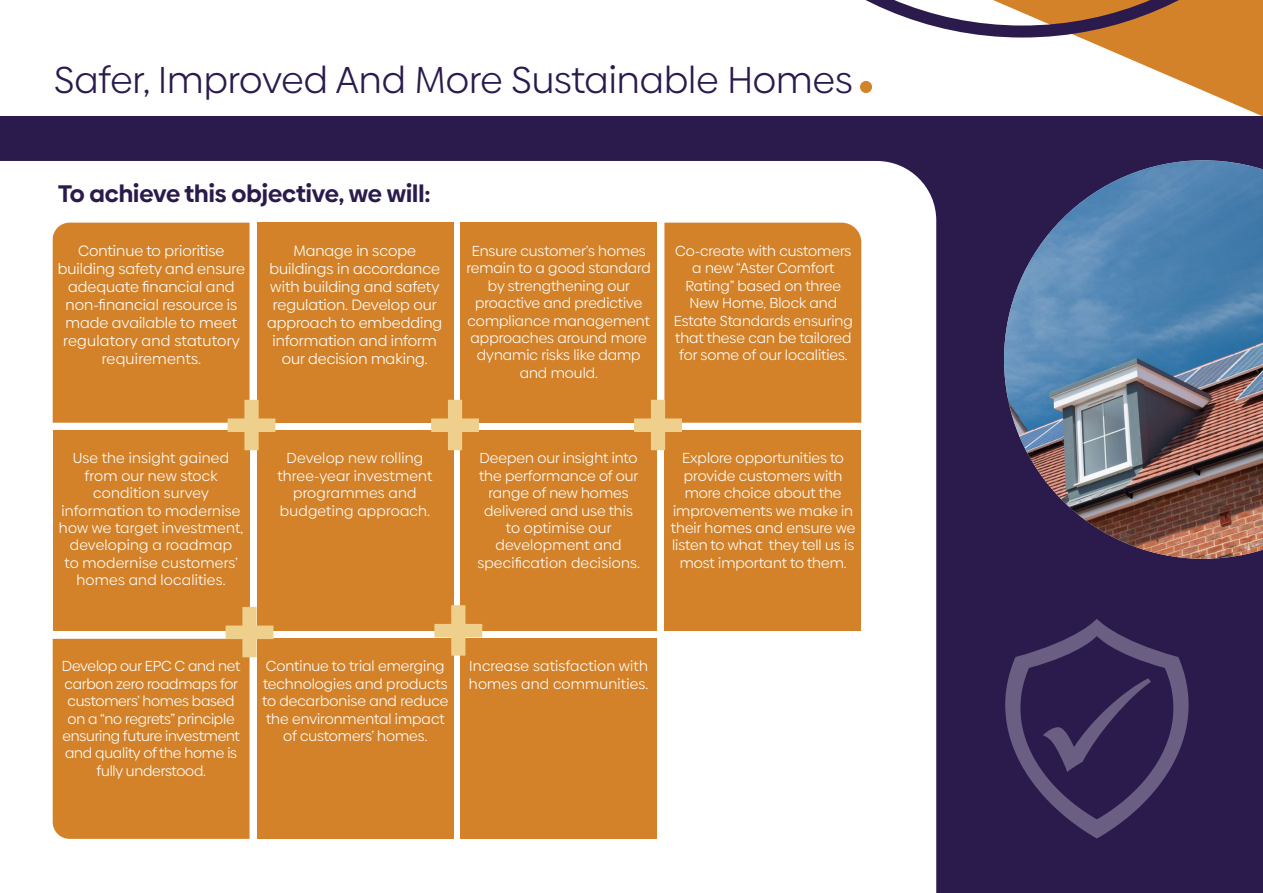
<style>
.page{position:relative;width:1263px;height:893px;background:#fff}
.page>*{position:absolute;margin:0;border:0;box-sizing:border-box;transform-origin:0 0}
.t1{font:37.5px "Biennale";color:#2b1b4d}
.t2{font:700 24px "Biennale";color:#2b1b4d}
.t3{font:15px/18px "Biennale";color:#fff;text-align:center}
.t4{font:14.55px/17.4px "Biennale";color:#fff;text-align:center}
</style>
<div class="page">
<div style="left:0;top:116px;width:1263px;height:777px;background:#2b1b4d"></div>
<svg style="left:860px;top:0;width:403px;height:116px"></svg>
<div style="left:0;top:161px;width:936px;height:732px;background:#fff"></div>
<svg style="left:1005px;top:619px;width:183px;height:219px"></svg>
<div style="left:257px;top:223px;width:196px;height:200px;background:#d38229"></div>
<div style="left:460px;top:223px;width:197px;height:200px;background:#d38229"></div>
<div style="left:257px;top:639px;width:196px;height:200px;background:#d38229"></div>
<div style="left:460px;top:639px;width:197px;height:200px;background:#d38229"></div>
<div style="left:53px;top:430px;width:197px;height:200px;background:#d38229"></div>
<div style="left:257px;top:430px;width:196px;height:200px;background:#d38229"></div>
<div style="left:460px;top:430px;width:197px;height:200px;background:#d38229"></div>
<div style="left:664px;top:430px;width:197px;height:200px;background:#d38229"></div>
<svg style="left:53px;top:223px;width:222px;height:227px;background:#d58a35"></svg>
<svg style="left:431px;top:400px;width:48px;height:50px"></svg>
<svg style="left:634px;top:223px;width:227px;height:227px"></svg>
<svg style="left:53px;top:607px;width:220px;height:232px"></svg>
<svg style="left:434px;top:605px;width:48px;height:51px"></svg>
<img style="left:1004px;top:160px;width:259px;height:399px">
<h1 class="t1" style="left:54px;top:58px;width:800px">Safer, Improved And More Sustainable Homes</h1>
<h2 class="t2" style="left:58px;top:179px;width:374px">To achieve this objective, we will:</h2>
<p class="t3" style="left:58px;top:242px;width:189px">Continue to prioritise building safety and ensure adequate financial and non-financial resource is made available to meet regulatory and statutory requirements.</p>
<p class="t3" style="left:267px;top:242px;width:177px">Manage in scope buildings in accordance with building and safety regulation. Develop our approach to embedding information and inform our decision making.</p>
<p class="t4" style="left:674px;top:242px;width:181px">Co-create with customers a new “Aster Comfort<br>Rating” based on three<br>New Home, Block and<br>Estate Standards ensuring that these can be tailored for some of our localities.</p>
<p class="t4" style="left:466px;top:242px;width:186px">Ensure customer’s homes remain to a good standard by strengthening our proactive and predictive compliance management approaches around more dynamic risks like damp and mould.</p>
<p class="t4" style="left:59px;top:449px;width:186px">Use the insight gained from our new stock condition survey information to modernise how we target investment, developing a roadmap<br>to modernise customers’ homes and localities.</p>
<p class="t4" style="left:277px;top:449px;width:156px">Develop new rolling three-year investment programmes and budgeting approach.</p>
<p class="t4" style="left:477px;top:449px;width:164px">Deepen our insight into the performance of our range of new homes delivered and use this to optimise our development and specification decisions.</p>
<p class="t4" style="left:671px;top:449px;width:186px">Explore opportunities to provide customers with more choice about the improvements we make in their homes and ensure we listen to what they tell us is most important to them.</p>
<p class="t4" style="left:62px;top:657px;width:180px">Develop our EPC C and net carbon zero roadmaps for customers’ homes based on a “no regrets” principle ensuring future investment and quality of the home is fully understood.</p>
<p class="t4" style="left:262px;top:657px;width:188px">Continue to trial emerging technologies and products to decarbonise and reduce the environmental impact of customers’ homes.</p>
<p class="t4" style="left:469px;top:657px;width:181px;text-align:left">Increase satisfaction with homes and communities.</p>
</div>
